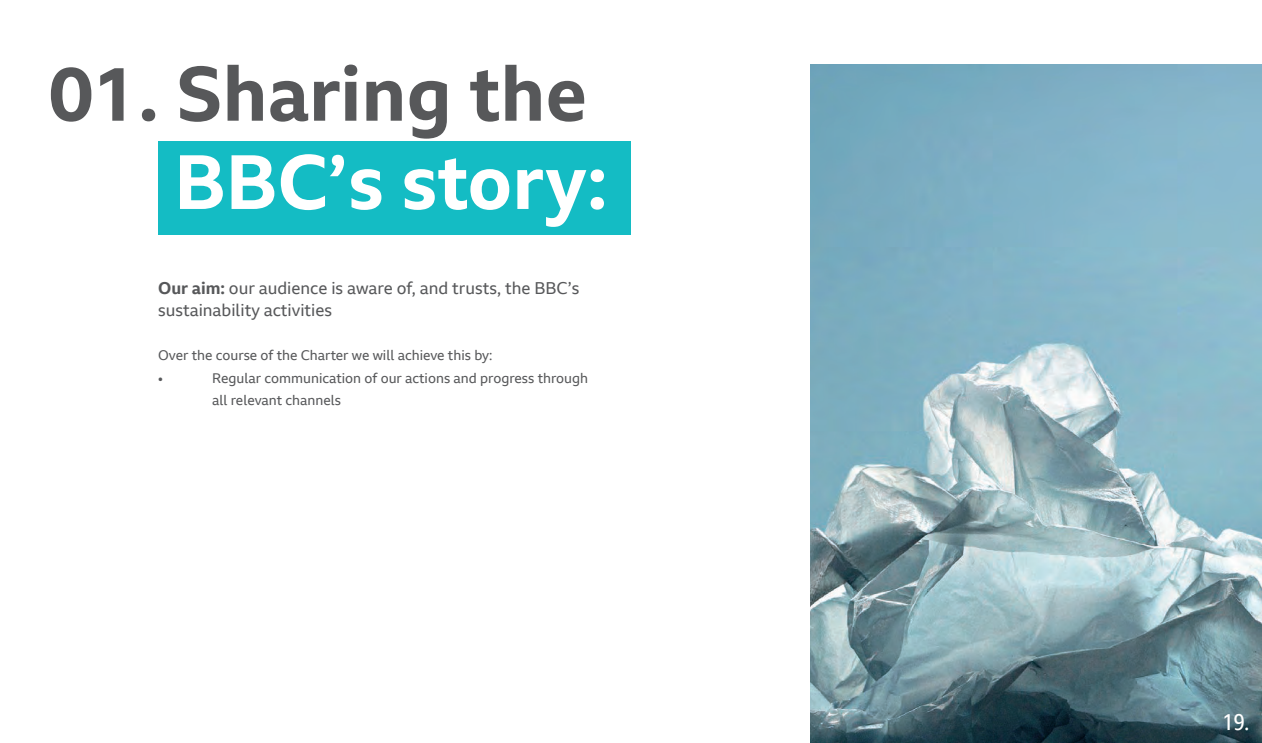
<style>
.page{position:relative;width:1262px;height:743px;background:#fff}
.page>*{position:absolute;margin:0;border:0;box-sizing:border-box;transform-origin:0 0}
.t1{font:700 75px "BBC Reith Sans";color:#57585a}
.t2{font:700 75px "BBC Reith Sans";color:#fff}
.t3{font:22.5px "BBC Reith Sans Cd";color:#fff}
.t4{font:16.5px/22.2px "BBC Reith Sans";color:#57585a}
.t5{font:13.5px/22.2px "BBC Reith Sans";color:#57585a}
.s1{font-weight:700}
</style>
<div class="page">
<img style="left:810px;top:65px;width:452px;height:677px">
<div style="left:158px;top:141px;width:473px;height:94px;background:#14bcc4"></div>
<h1 class="t1" style="left:49px;top:46px;width:540px">01. Sharing the</h1>
<h1 class="t2" style="left:174px;top:134px;width:435px">BBC’s story:</h1>
<p class="t4" style="left:158px;top:276px;width:423px"><span class="s1">Our aim:</span> our audience is aware of, and trusts, the BBC’s sustainability activities</p>
<p class="t5" style="left:158px;top:344px;width:336px">Over the course of the Charter we will achieve this by: •</p>
<p class="t5" style="left:212px;top:366px;width:377px">Regular communication of our actions and progress through all relevant channels</p>
<h2 class="t3" style="left:1222px;top:707px;width:28px">19.</h2>
</div>
